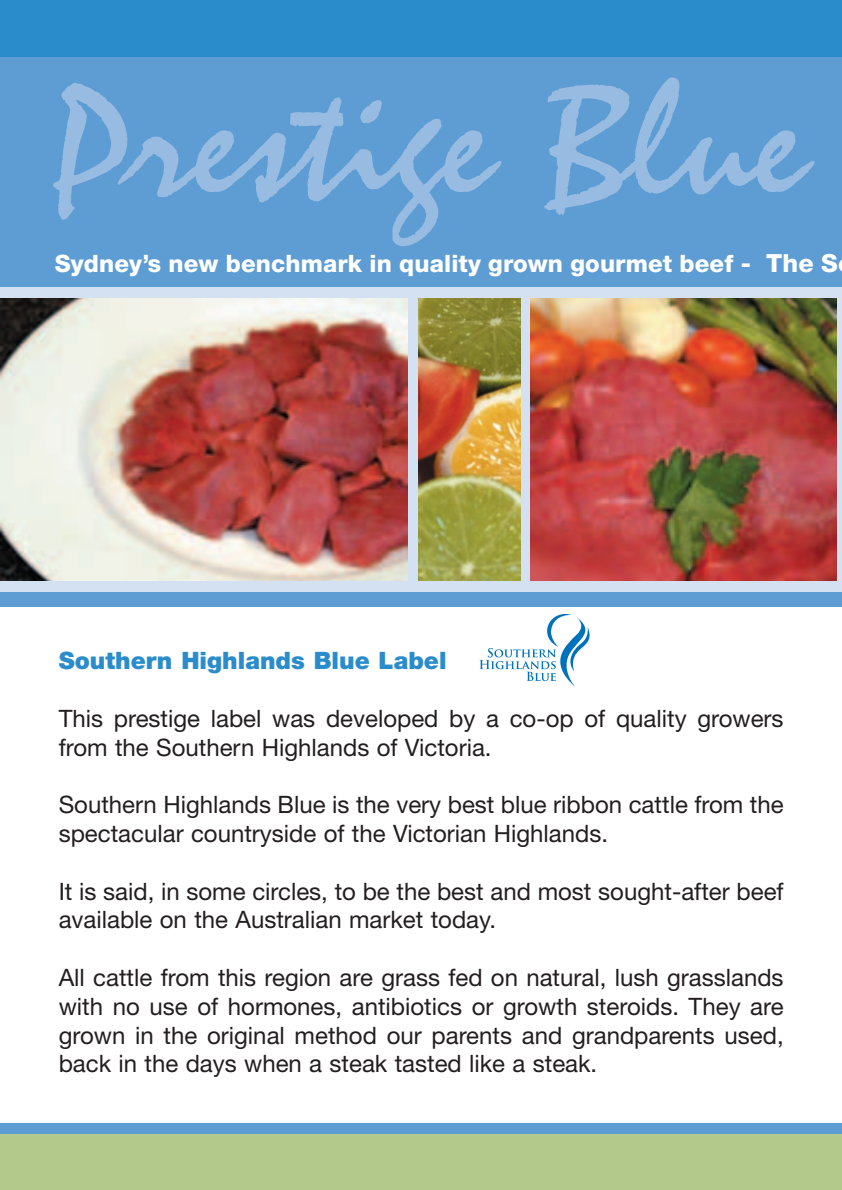
<style>
.page{position:relative;width:842px;height:1190px;background:#fff}
.page>*{position:absolute;margin:0;border:0;box-sizing:border-box;transform-origin:0 0}
.t1{font:168px "Staccato 222 BT";color:#98bbe2}
.t2{font:24px/28.8px "Helvetica Neue";color:#231f20}
.t3{font:800 24px "Helvetica Neue";letter-spacing:.005em;color:#fff}
.t4{font:900 24px "Helvetica Neue";color:#2a8ccb}
.s1{font-size:25px}
</style>
<div class="page">
<div style="left:0;top:57px;width:842px;height:550px;background:#5e9dd4"></div>
<div style="left:0;top:290px;width:842px;height:297px;background:#d3e1f2"></div>
<img style="left:0;top:298px;width:408px;height:283px">
<div style="left:0;top:0;width:842px;height:57px;background:#2a8ccb"></div>
<img style="left:418px;top:298px;width:102px;height:283px">
<img style="left:530px;top:298px;width:306px;height:283px">
<div style="left:0;top:1134px;width:842px;height:56px;background:#b3c98b"></div>
<div style="left:0;top:581px;width:842px;height:11px;background:#d3e1f2"></div>
<div style="left:0;top:287px;width:842px;height:11px;background:#d3e1f2"></div>
<div style="left:0;top:1123px;width:842px;height:11px;background:#5e9dd4"></div>
<svg style="left:479px;top:614px;width:111px;height:73px"></svg>
<h1 class="t1" style="left:51px;top:85px;width:756px">Prestige Blue</h1>
<p class="t3" style="left:55px;top:254px;width:784px">Sydney’s new benchmark in quality grown gourmet beef <span class="s1">- The S</span></p>
<p class="t4" style="left:59px;top:652px;width:389px">Southern Highlands Blue Label</p>
<p class="t2" style="left:59px;top:706px;width:726px">This prestige label was developed by a co-op of quality growers from the Southern Highlands of Victoria.</p>
<p class="t2" style="left:59px;top:793px;width:726px">Southern Highlands Blue is the very best blue ribbon cattle from the spectacular countryside of the Victorian Highlands.</p>
<p class="t2" style="left:59px;top:879px;width:726px">It is said, in some circles, to be the best and most sought-after beef available on the Australian market today.</p>
<p class="t2" style="left:59px;top:965px;width:726px;text-align:justify">All cattle from this region are grass fed on natural, lush grasslands with no use of hormones, antibiotics or growth steroids. They are grown in the original method our parents and grandparents used, back in the days when a steak tasted like a steak.</p>
</div>
